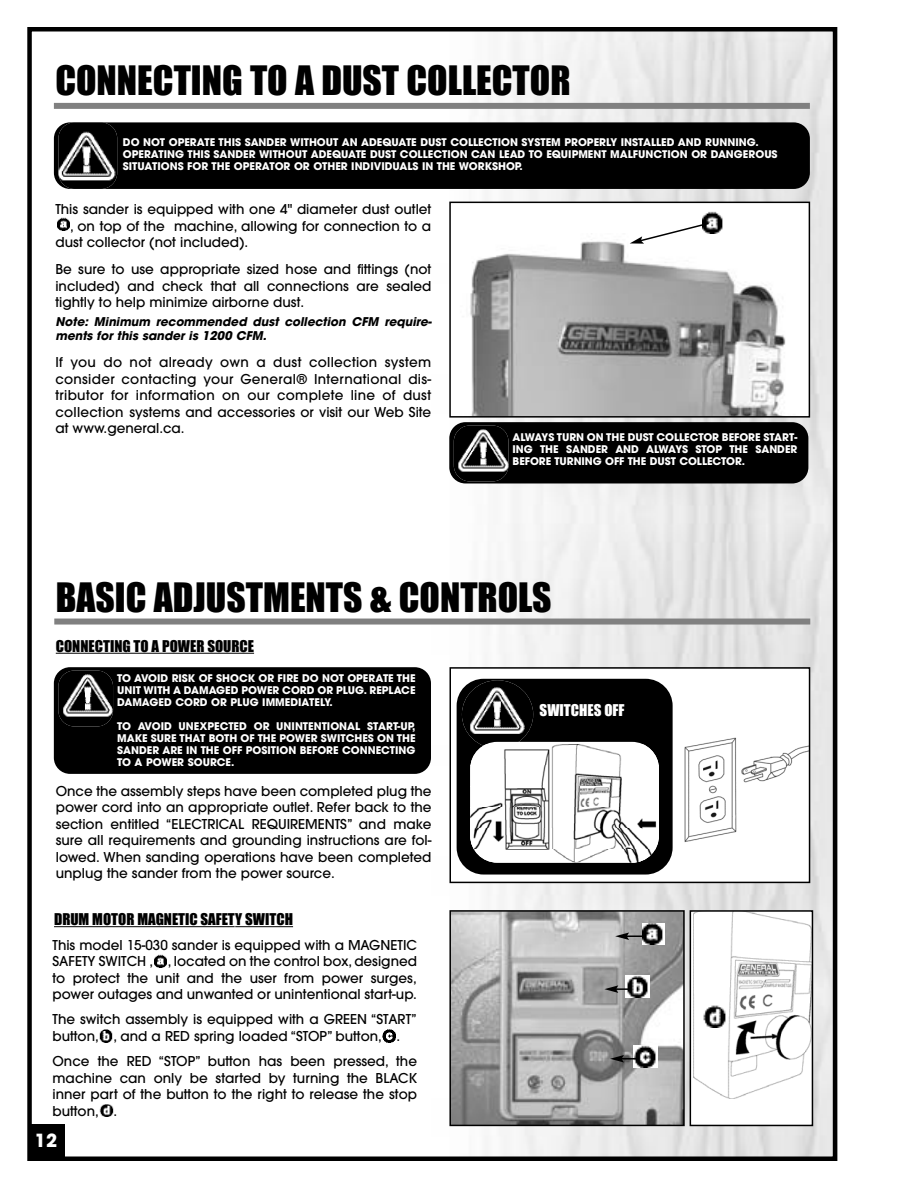
<style>
.page{position:relative;width:918px;height:1188px;background:#fff}
.page>*{position:absolute;margin:0;border:0;box-sizing:border-box;transform-origin:0 0}
.t1{font:37.5px "Impact";color:#000}
.t2{font:700 18px "Avant Garde";color:#fff}
.t3{font:15px "Impact";color:#000}
.t4{font:15px "Impact";color:#fff}
.t5{font:500 13.5px/16.5px "Avant Garde";color:#000;text-align:justify}
.t6{font:italic 700 12px/13.5px "Avant Garde";color:#000}
.t7{font:700 10.5px/12px "Avant Garde";color:#fff;text-align:justify}
</style>
<div class="page">
<img style="left:354px;top:32px;width:478px;height:1124px">
<div style="left:27px;top:27px;width:810px;height:1134px;border:4px solid #000"></div>
<div style="left:54px;top:103px;width:756px;height:6px;background:#808080"></div>
<div style="left:54px;top:122px;width:756px;height:67px;background:#000;border-radius:16px"></div>
<img style="left:58px;top:122px;width:59px;height:67px;border-radius:16px">
<img style="left:58px;top:217px;width:12px;height:13px">
<div style="left:451px;top:203px;width:358px;height:213px;background:#fff"></div>
<img style="left:470px;top:233px;width:316px;height:182px">
<div style="left:449px;top:202px;width:361px;height:216px;border:2px solid #000"></div>
<img style="left:702px;top:211px;width:21px;height:22px">
<div style="left:449px;top:422px;width:359px;height:61px;background:#000;border-radius:16px"></div>
<img style="left:454px;top:425px;width:55px;height:56px;border-radius:16px">
<svg style="left:630px;top:222px;width:80px;height:22px"></svg>
<div style="left:54px;top:619px;width:756px;height:6px;background:#808080"></div>
<hr style="left:56px;top:653px;width:198px;height:1px;background:#000">
<div style="left:451px;top:669px;width:358px;height:213px;background:#fff"></div>
<img style="left:684px;top:737px;width:123px;height:105px">
<div style="left:449px;top:667px;width:361px;height:216px;border:2px solid #000"></div>
<div style="left:457px;top:679px;width:216px;height:196px;background:#000;border-radius:27px"></div>
<img style="left:462px;top:680px;width:71px;height:69px;border-radius:50%">
<div style="left:54px;top:667px;width:377px;height:107px;background:#000;border-radius:16px"></div>
<img style="left:58px;top:670px;width:55px;height:56px;border-radius:16px">
<img style="left:470px;top:745px;width:189px;height:21px">
<img style="left:470px;top:766px;width:189px;height:97px">
<img style="left:452px;top:913px;width:230px;height:210px">
<div style="left:449px;top:910px;width:236px;height:216px;border:2px solid #000"></div>
<img style="left:625px;top:976px;width:25px;height:21px">
<img style="left:633px;top:1046px;width:25px;height:21px">
<div style="left:691px;top:912px;width:121px;height:213px;background:#fff"></div>
<img style="left:694px;top:913px;width:116px;height:185px">
<div style="left:690px;top:910px;width:123px;height:216px;border:2px solid #000"></div>
<img style="left:703px;top:1005px;width:24px;height:22px">
<img style="left:642px;top:924px;width:23px;height:21px">
<svg style="left:615px;top:932px;width:28px;height:8px"></svg>
<svg style="left:604px;top:985px;width:25px;height:8px"></svg>
<svg style="left:610px;top:1055px;width:27px;height:8px"></svg>
<hr style="left:54px;top:926px;width:124px;height:1px;background:#000">
<hr style="left:178px;top:926px;width:50px;height:1px;background:#000">
<hr style="left:235px;top:926px;width:58px;height:1px;background:#000">
<img style="left:99px;top:1104px;width:15px;height:13px">
<img style="left:382px;top:1029px;width:15px;height:13px">
<img style="left:99px;top:1029px;width:14px;height:13px">
<svg style="left:155px;top:955px;width:12px;height:12px"></svg>
<div style="left:28px;top:1124px;width:37px;height:37px;background:#000"></div>
<h1 class="t1" style="left:55px;top:68px;width:517px">CONNECTING TO A DUST COLLECTOR</h1>
<p class="t7" style="left:123px;top:137px;width:656px;text-align:left">DO NOT OPERATE THIS SANDER WITHOUT AN ADEQUATE DUST COLLECTION SYSTEM PROPERLY INSTALLED AND RUNNING.<br>OPERATING THIS SANDER WITHOUT ADEQUATE DUST COLLECTION CAN LEAD TO EQUIPMENT MALFUNCTION OR DANGEROUS<br>SITUATIONS FOR THE OPERATOR OR OTHER INDIVIDUALS IN THE WORKSHOP.</p>
<p class="t5" style="left:55px;top:202px;width:377px">This sander is equipped with one 4" diameter dust outlet</p>
<p class="t5" style="left:70px;top:219px;width:363px">, on top of the machine, allowing for connection to a</p>
<p class="t5" style="left:55px;top:235px;width:194px">dust collector (not included).</p>
<p class="t5" style="left:55px;top:262px;width:377px">Be sure to use appropriate sized hose and fittings (not included) and check that all connections are sealed tightly to help minimize airborne dust.</p>
<p class="t6" style="left:55px;top:316px;width:380px">Note: Minimum recommended dust collection CFM require&shy;ments for this sander is 1200 CFM.</p>
<p class="t5" style="left:55px;top:355px;width:377px">If you do not already own a dust collection system consider contacting your General® International dis&shy;tributor for information on our complete line of dust collection systems and accessories or visit our Web Site at www.general.ca.</p>
<p class="t7" style="left:513px;top:432px;width:286px">ALWAYS TURN ON THE DUST COLLECTOR BEFORE START-ING THE SANDER AND ALWAYS STOP THE SANDER BEFORE TURNING OFF THE DUST COLLECTOR.</p>
<h1 class="t1" style="left:56px;top:585px;width:497px">BASIC ADJUSTMENTS &amp; CONTROLS</h1>
<p class="t3" style="left:56px;top:641px;width:200px">CONNECTING TO A POWER SOURCE</p>
<p class="t7" style="left:117px;top:673px;width:300px">TO AVOID RISK OF SHOCK OR FIRE DO NOT OPERATE THE UNIT WITH A DAMAGED POWER CORD OR PLUG. REPLACE DAMAGED CORD OR PLUG IMMEDIATELY.</p>
<p class="t7" style="left:117px;top:721px;width:300px">TO AVOID UNEXPECTED OR UNINTENTIONAL START-UP, MAKE SURE THAT BOTH OF THE POWER SWITCHES ON THE SANDER ARE IN THE OFF POSITION BEFORE CONNECTING TO A POWER SOURCE.</p>
<p class="t5" style="left:56px;top:784px;width:377px">Once the assembly steps have been completed plug the power cord into an appropriate outlet. Refer back to the section entitled “ELECTRICAL REQUIREMENTS” and make sure all requirements and grounding instructions are fol&shy;lowed. When sanding operations have been completed unplug the sander from the power source.</p>
<p class="t3" style="left:54px;top:914px;width:241px">DRUM MOTOR MAGNETIC SAFETY SWITCH</p>
<p class="t5" style="left:53px;top:938px;width:366px">This model 15-030 sander is equipped with a MAGNETIC SAFETY SWITCH , , located on the control box, designed to protect the unit and the user from power surges, power outages and unwanted or unintentional start-up.</p>
<p class="t5" style="left:53px;top:1012px;width:366px">The switch assembly is equipped with a GREEN “START” button, , and a RED spring loaded “STOP” button, .</p>
<p class="t5" style="left:53px;top:1054px;width:366px">Once the RED “STOP” button has been pressed, the machine can only be started by turning the BLACK inner part of the button to the right to release the stop button, .</p>
<h2 class="t2" style="left:35px;top:1134px;width:24px">12</h2>
<p class="t4" style="left:540px;top:705px;width:86px">SWITCHES OFF</p>
</div>
